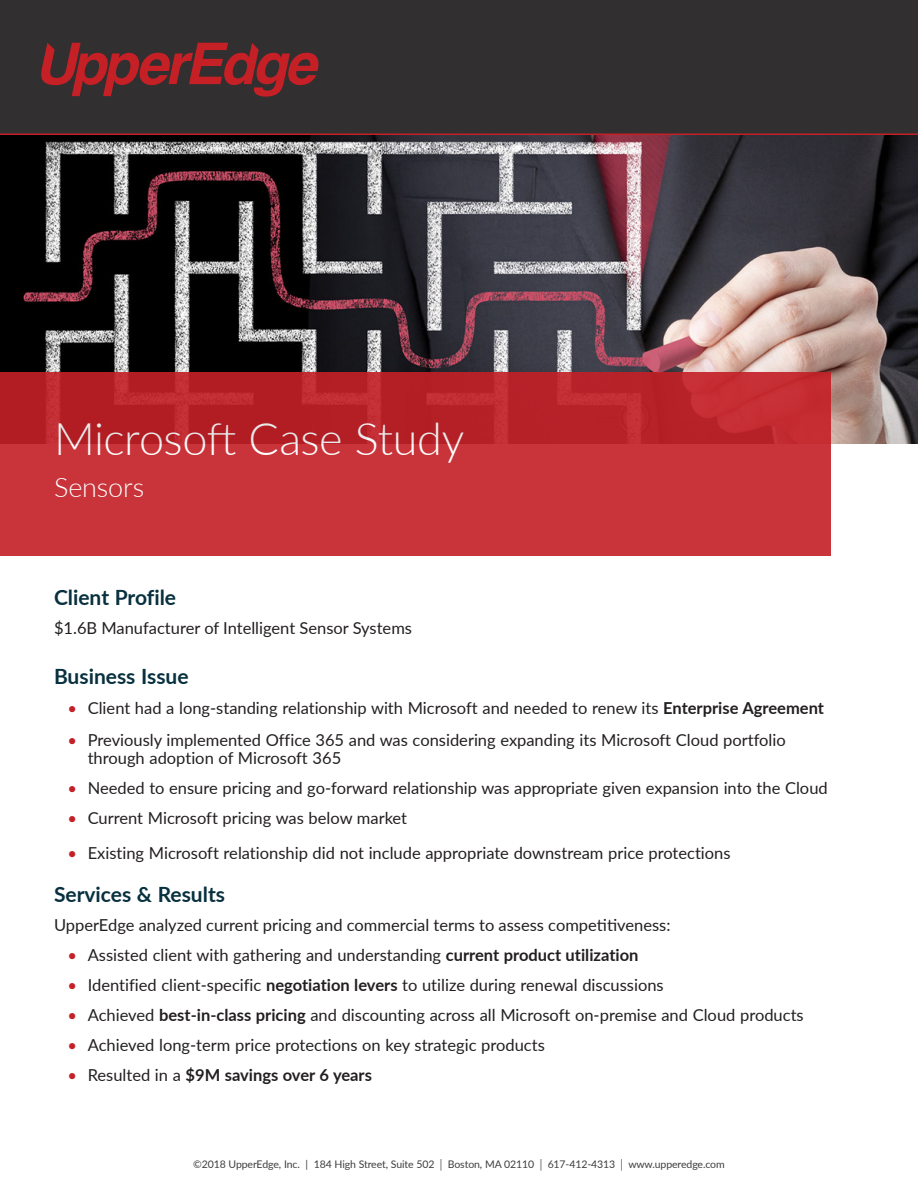
<style>
.page{position:relative;width:918px;height:1188px;background:#fff}
.page>*{position:absolute;margin:0;border:0;box-sizing:border-box;transform-origin:0 0}
.t1{font:300 45px "Lato";letter-spacing:-.015em;color:#fff}
.t2{font:300 27px "Lato";letter-spacing:-.005em;color:#fff}
.Heading_1{font:700 21px "Lato";color:#08303e}
.Body_Text{font:16.5px/18px "Lato";color:#231f20}
.t3{font:700 16.5px "Lato";color:#231f20}
.t4{font:10.5px "Lato";letter-spacing:-.01em;color:#3e3e3f}
.s1{color:#c42027}
.s2{font-weight:700}
.s3{font-weight:400;color:#c42027}
.s4{font-weight:400}
</style>
<div class="page">
<img style="left:0;top:135px;width:918px;height:309px">
<div style="left:0;top:0;width:918px;height:135px;background:#312f30"></div>
<svg style="left:41px;top:43px;width:278px;height:54px;background:#6c282b"></svg>
<div style="left:0;top:372px;width:830px;height:184px;background:linear-gradient(to bottom,#b82228,#ce393f)"></div>
<h1 class="t1" style="left:54px;top:408px;width:412px">Microsoft Case Study</h1>
<h2 class="t2" style="left:54px;top:469px;width:92px">Sensors</h2>
<p class="Heading_1" style="left:54px;top:582px;width:124px">Client Profile</p>
<p class="Body_Text" style="left:54px;top:619px;width:360px">$1.6B Manufacturer of Intelligent Sensor Systems</p>
<p class="Heading_1" style="left:54px;top:661px;width:136px">Business Issue</p>
<p class="Body_Text" style="left:68px;top:699px;width:758px"><span class="s1">•</span> Client had a long-standing relationship with Microsoft and needed to renew its <span class="s2">Enterprise Agreement</span></p>
<p class="Body_Text" style="left:88px;top:730px;width:700px;text-indent:-20px"><span class="s1">•</span> Previously implemented Office 365 and was considering expanding its Microsoft Cloud portfolio through adoption of Microsoft 365</p>
<p class="Body_Text" style="left:68px;top:778px;width:762px"><span class="s1">•</span> Needed to ensure pricing and go-forward relationship was appropriate given expansion into the Cloud</p>
<p class="Body_Text" style="left:68px;top:808px;width:341px"><span class="s1">•</span> Current Microsoft pricing was below market</p>
<p class="Body_Text" style="left:68px;top:843px;width:665px"><span class="s1">•</span> Existing Microsoft relationship did not include appropriate downstream price protections</p>
<p class="Heading_1" style="left:54px;top:879px;width:173px">Services &amp; Results</p>
<p class="Body_Text" style="left:54px;top:916px;width:618px">UpperEdge analyzed current pricing and commercial terms to assess competitiveness:</p>
<p class="Body_Text" style="left:68px;top:946px;width:573px"><span class="s1">•</span> Assisted client with gathering and understanding <span class="s2">current product utilization</span></p>
<p class="Body_Text" style="left:68px;top:976px;width:598px"><span class="s1">•</span> Identified client-specific <span class="s2">negotiation levers</span> to utilize during renewal discussions</p>
<p class="Body_Text" style="left:68px;top:1006px;width:738px"><span class="s1">•</span> Achieved <span class="s2">best-in-class pricing</span> and discounting across all Microsoft on-premise and Cloud products</p>
<p class="Body_Text" style="left:68px;top:1036px;width:479px"><span class="s1">•</span> Achieved long-term price protections on key strategic products</p>
<p class="t3" style="left:68px;top:1063px;width:306px"><span class="s3">•</span> <span class="s4">Resulted in a</span> $9M savings over 6 years</p>
<p class="t4" style="left:193px;top:1156px;width:533px">©2018 UpperEdge, Inc. | 184 High Street, Suite 502 │ Boston, MA 02110 │ 617-412-4313 │ www.upperedge.com</p>
</div>
